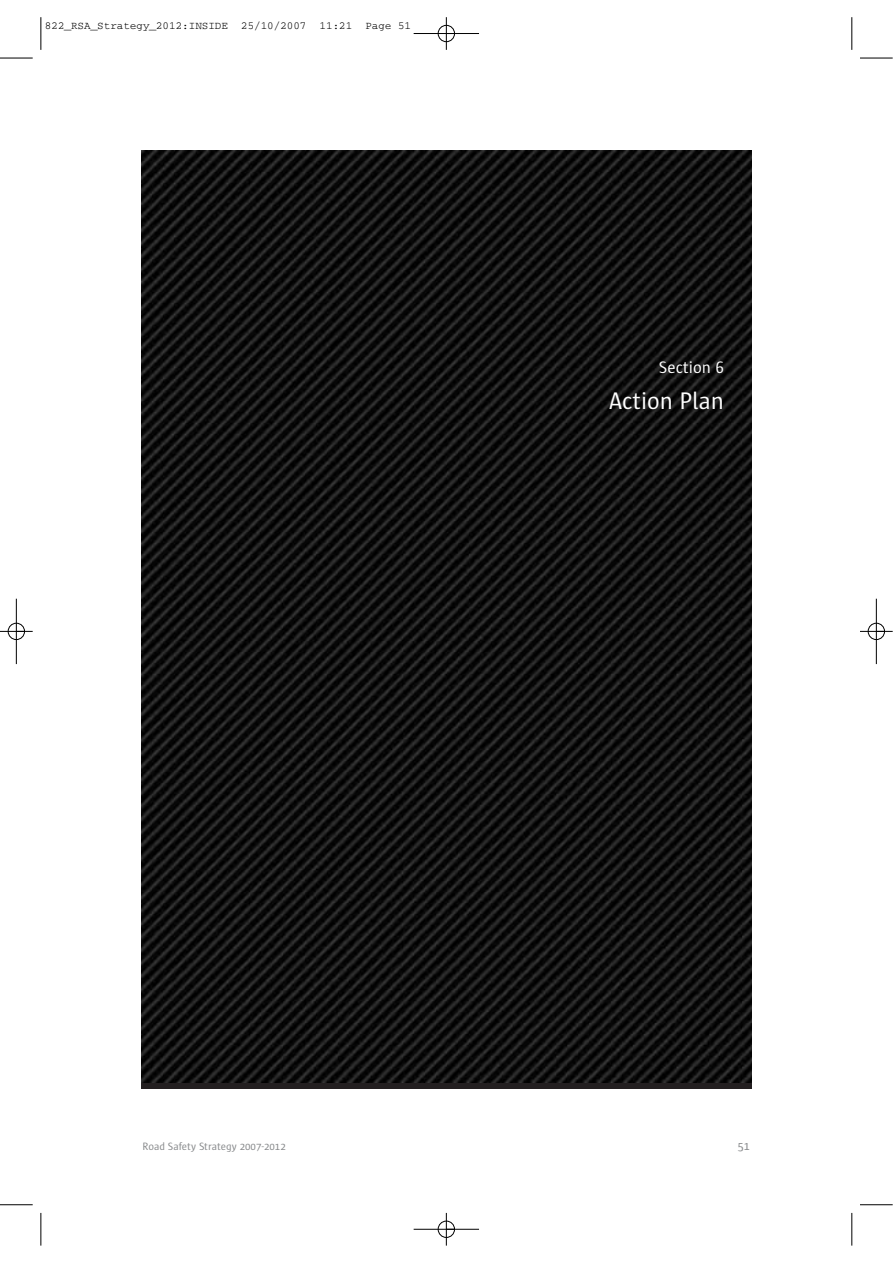
<style>
.page{position:relative;width:893px;height:1263px;background:#fff}
.page>*{position:absolute;margin:0;border:0;box-sizing:border-box;transform-origin:0 0}
.t1{font:24.45px "Sun";color:#fff}
.t2{font:17.1px "Sun";color:#fff}
.t3{font:12.3px "Sun";color:#888a8c}
.t4{font:10.95px "Courier";color:#000}
.t5{font:10.95px "Sun";color:#888a8c}
</style>
<div class="page">
<img style="left:141px;top:151px;width:610px;height:932px">
<hr style="left:41px;top:17px;width:1px;height:33px;background:#000">
<hr style="left:0;top:58px;width:33px;height:1px;background:#000">
<hr style="left:851px;top:17px;width:1px;height:33px;background:#000">
<hr style="left:860px;top:58px;width:33px;height:1px;background:#000">
<hr style="left:41px;top:1213px;width:1px;height:33px;background:#000">
<hr style="left:0;top:1204px;width:33px;height:1px;background:#000">
<hr style="left:851px;top:1213px;width:1px;height:33px;background:#000">
<hr style="left:860px;top:1204px;width:33px;height:1px;background:#000">
<hr style="left:414px;top:33px;width:65px;height:1px;background:#000">
<hr style="left:414px;top:1229px;width:65px;height:1px;background:#000">
<hr style="left:16px;top:599px;width:1px;height:65px;background:#000">
<hr style="left:876px;top:599px;width:1px;height:65px;background:#000">
<hr style="left:446px;top:17px;width:1px;height:33px;background:#000">
<hr style="left:446px;top:1213px;width:1px;height:33px;background:#000">
<hr style="left:0;top:631px;width:33px;height:1px;background:#000">
<hr style="left:860px;top:631px;width:33px;height:1px;background:#000">
<div style="left:438px;top:25px;width:17px;height:17px;border:1px solid #000;border-radius:50%"></div>
<div style="left:438px;top:1221px;width:17px;height:17px;border:1px solid #000;border-radius:50%"></div>
<div style="left:8px;top:623px;width:17px;height:17px;border:1px solid #000;border-radius:50%"></div>
<div style="left:868px;top:623px;width:17px;height:17px;border:1px solid #000;border-radius:50%"></div>
<p class="t4" style="left:45px;top:23px;width:368px">822_RSA_Strategy_2012:INSIDE 25/10/2007 11:21 Page 51</p>
<h2 class="t2" style="left:659px;top:360px;width:67px">Section 6</h2>
<h1 class="t1" style="left:609px;top:392px;width:117px">Action Plan</h1>
<p class="t5" style="left:143px;top:1142px;width:145px">Road Safety Strategy 2007-2012</p>
<p class="t3" style="left:738px;top:1141px;width:14px">51</p>
</div>
